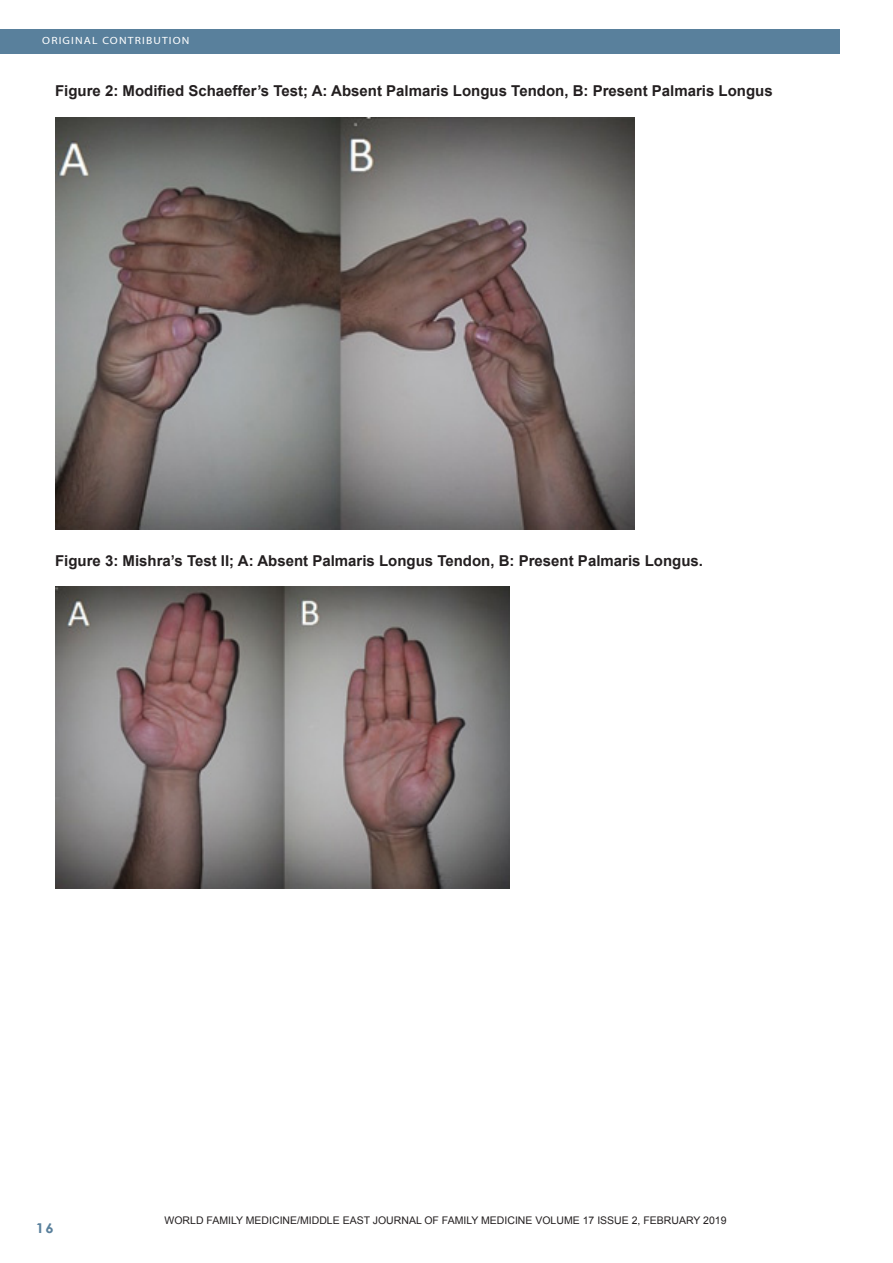
<style>
.page{position:relative;width:893px;height:1263px;background:#fff}
.page>*{position:absolute;margin:0;border:0;box-sizing:border-box;transform-origin:0 0}
.Footnote_Text{font:700 15px "Arial";color:#231f20}
.t1{font:700 13.5px "Century Gothic";color:#59809c;scale:1.1 1}
.Footnote_Text-2{font:10.5px "Arial";color:#231f20}
.t2{font:10.5px "Myriad";letter-spacing:.1em;color:#fff;scale:1.1 1}
</style>
<div class="page">
<div style="left:0;top:30px;width:840px;height:24px;background:#59809c"></div>
<img style="left:55px;top:117px;width:579px;height:413px">
<img style="left:55px;top:587px;width:455px;height:301px">
<p class="t2" style="left:42px;top:35px;width:135px">ORIGINAL CONTRIBUTION</p>
<p class="Footnote_Text" style="left:55px;top:81px;width:719px">Figure 2: Modified Schaeffer’s Test; A: Absent Palmaris Longus Tendon, B: Present Palmaris Longus</p>
<p class="Footnote_Text" style="left:55px;top:551px;width:649px">Figure 3: Mishra’s Test II; A: Absent Palmaris Longus Tendon, B: Present Palmaris Longus.</p>
<p class="t1" style="left:36px;top:1217px;width:18px">16</p>
<p class="Footnote_Text-2" style="left:160px;top:1214px;width:572px">WORLD FAMILY MEDICINE/MIDDLE EAST JOURNAL OF FAMILY MEDICINE VOLUME 15 ISSUE 10, DECEMBER 2017</p>
<p class="Footnote_Text-2" style="left:165px;top:1214px;width:563px">WORLD FAMILY MEDICINE/MIDDLE EAST JOURNAL OF FAMILY MEDICINE VOLUME 17 ISSUE 2, FEBRUARY 2019</p>
</div>
